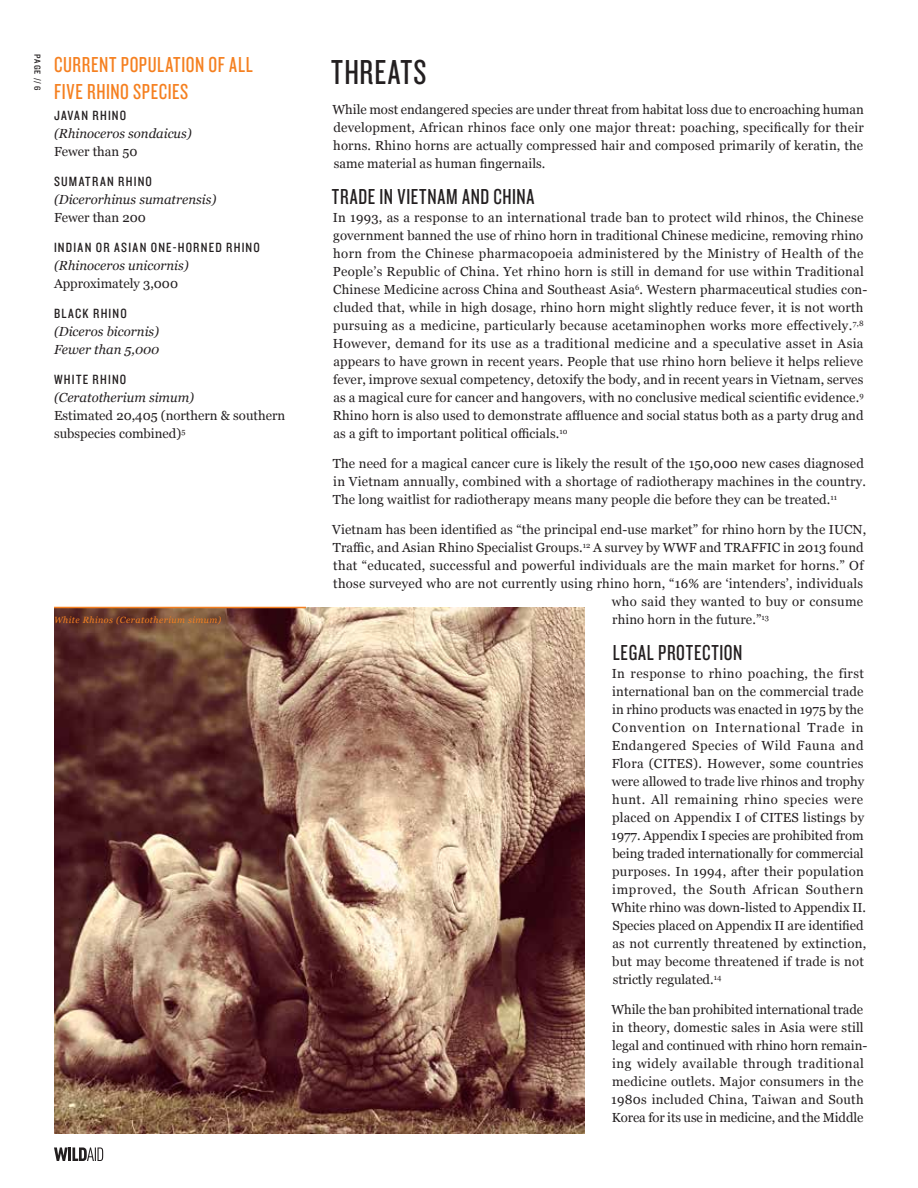
<style>
.page{position:relative;width:918px;height:1188px;background:#fff}
.page>*{position:absolute;margin:0;border:0;box-sizing:border-box;transform-origin:0 0}
.t1{font:36px "Knockout 28 Junior Feathrwt";letter-spacing:.03em;color:#231f20}
.t2{font:22.5px/27px "Knockout 28 Junior Feathrwt";letter-spacing:.03em;color:#f58020}
.t3{font:22.5px "Knockout 28 Junior Feathrwt";letter-spacing:.035em;color:#231f20}
.t4{font:13.8px "Knockout 29 Junior Ltweight";letter-spacing:.085em;color:#231f20}
.t5{font:13.2px/18px "Georgia";letter-spacing:.01em;color:#231f20}
.t6{font:italic 13.2px/18px "Georgia";color:#231f20}
.t7{font:italic 9px "Georgia";letter-spacing:.05em;color:#f58020}
.t8{font:9px "Knockout 30 Junior Welterwt";color:#231f20}
</style>
<div class="page">
<svg style="left:54px;top:1148px;width:49px;height:13px"></svg>
<img style="left:54px;top:608px;width:531px;height:526px">
<hr style="left:54px;top:607px;width:252px;height:1px;background:#f58020">
<p class="t8" style="left:44px;top:54px;width:38px;rotate:90deg">PAGE // 6</p>
<h2 class="t2" style="left:54px;top:50px;width:200px">CURRENT POPULATION OF ALL<br>FIVE RHINO SPECIES</h2>
<p class="t4" style="left:54px;top:107px;width:74px">JAVAN RHINO</p>
<p class="t6" style="left:54px;top:124px;width:139px">(Rhinoceros sondaicus)</p>
<p class="t5" style="left:54px;top:142px;width:85px">Fewer than 50</p>
<p class="t4" style="left:54px;top:173px;width:100px">SUMATRAN RHINO</p>
<p class="t6" style="left:54px;top:190px;width:164px">(Dicerorhinus sumatrensis)</p>
<p class="t5" style="left:54px;top:208px;width:93px">Fewer than 200</p>
<p class="t4" style="left:54px;top:239px;width:207px">INDIAN OR ASIAN ONE-HORNED RHINO</p>
<p class="t6" style="left:54px;top:256px;width:136px">(Rhinoceros unicornis)</p>
<p class="t5" style="left:54px;top:274px;width:126px">Approximately 3,000</p>
<p class="t4" style="left:54px;top:305px;width:74px">BLACK RHINO</p>
<p class="t6" style="left:54px;top:322px;width:107px">(Diceros bicornis)<br>Fewer than 5,000</p>
<p class="t4" style="left:54px;top:371px;width:74px">WHITE RHINO</p>
<p class="t6" style="left:54px;top:388px;width:142px">(Ceratotherium simum)</p>
<p class="t5" style="left:54px;top:406px;width:233px">Estimated 20,405 (northern &amp; southern subspecies combined)<sup>5</sup></p>
<p class="t7" style="left:54px;top:614px;width:169px">White Rhinos (Ceratotherium simum)</p>
<h1 class="t1" style="left:331px;top:50px;width:97px">THREATS</h1>
<p class="t5" style="left:332px;top:100px;width:533px;text-align:justify">While most endangered species are under threat from habitat loss due to encroaching human development, African rhinos face only one major threat: poaching, specifically for their horns. Rhino horns are actually compressed hair and composed primarily of keratin, the same material as human fingernails.</p>
<h2 class="t3" style="left:332px;top:183px;width:204px">TRADE IN VIETNAM AND CHINA</h2>
<p class="t5" style="left:333px;top:208px;width:536px">In 1993, as a response to an international trade ban to protect wild rhinos, the Chinese government banned the use of rhino horn in traditional Chinese medicine, removing rhino horn from the Chinese pharmacopoeia administered by the Ministry of Health of the People’s Republic of China. Yet rhino horn is still in demand for use within Traditional Chinese Medicine across China and Southeast Asia<sup>6</sup>. Western pharmaceutical studies con&shy;cluded that, while in high dosage, rhino horn might slightly reduce fever, it is not worth pursuing as a medicine, particularly because acetaminophen works more effectively.<sup>7,8<br></sup>However, demand for its use as a traditional medicine and a speculative asset in Asia appears to have grown in recent years. People that use rhino horn believe it helps relieve fever, improve sexual competency, detoxify the body, and in recent years in Vietnam, serves as a magical cure for cancer and hangovers, with no conclusive medical scientific evidence.<sup>9<br></sup>Rhino horn is also used to demonstrate affluence and social status both as a party drug and as a gift to important political officials.<sup>10</sup></p>
<p class="t5" style="left:333px;top:454px;width:535px">The need for a magical cancer cure is likely the result of the 150,000 new cases diagnosed in Vietnam annually, combined with a shortage of radiotherapy machines in the country.<br>The long waitlist for radiotherapy means many people die before they can be treated.<sup>11</sup></p>
<p class="t5" style="left:332px;top:520px;width:536px">Vietnam has been identified as “the principal end-use market” for rhino horn by the IUCN,</p>
<p class="t5" style="left:333px;top:538px;width:532px">Traffic, and Asian Rhino Specialist Groups.<sup>12</sup> A survey by WWF and TRAFFIC in 2013 found</p>
<p class="t5" style="left:333px;top:556px;width:532px">that “educated, successful and powerful individuals are the main market for horns.” Of</p>
<p class="t5" style="left:333px;top:574px;width:531px">those surveyed who are not currently using rhino horn, “16% are ‘intenders’, individuals</p>
<p class="t5" style="left:612px;top:592px;width:253px">who said they wanted to buy or consume</p>
<p class="t5" style="left:612px;top:610px;width:158px">rhino horn in the future.”<sup>13</sup></p>
<h2 class="t3" style="left:613px;top:639px;width:131px">LEGAL PROTECTION</h2>
<p class="t5" style="left:611px;top:664px;width:257px">In response to rhino poaching, the first international ban on the commercial trade in rhino products was enacted in 1975 by the Convention on International Trade in Endangered Species of Wild Fauna and Flora (CITES). However, some countries were allowed to trade live rhinos and trophy hunt. All remaining rhino species were placed on Appendix I of CITES listings by 1977. Appendix I species are prohibited from being traded internationally for commercial purposes. In 1994, after their population improved, the South African Southern White rhino was down-listed to Appendix II.<br>Species placed on Appendix II are identified as not currently threatened by extinction, but may become threatened if trade is not strictly regulated.<sup>14</sup></p>
<p class="t5" style="left:611px;top:1000px;width:258px">While the ban prohibited international trade in theory, domestic sales in Asia were still legal and continued with rhino horn remain&shy;ing widely available through traditional medicine outlets. Major consumers in the 1980s included China, Taiwan and South Korea for its use in medicine, and the Middle</p>
</div>
